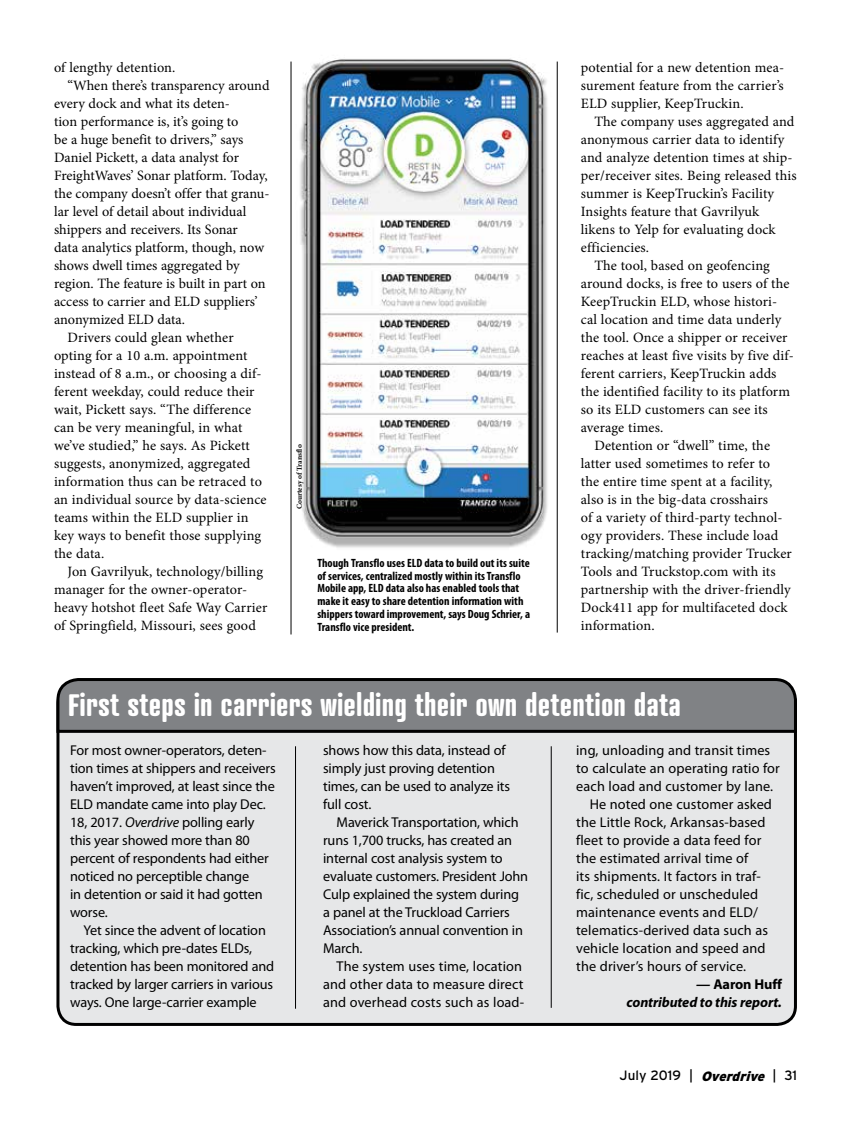
<style>
.page{position:relative;width:851px;height:1134px;background:#fff}
.page>*{position:absolute;margin:0;border:0;box-sizing:border-box;transform-origin:0 0}
.t1{font:700 30px "Atrament";letter-spacing:.005em;color:#fff}
.t2{font:14.25px/18px "Minion Pro";letter-spacing:.005em;color:#000;text-align:justify}
.t3{font:14.25px/18px "Myriad Pro";letter-spacing:-.01em;color:#000}
.t4{font:14.25px/18px "Myriad Pro";letter-spacing:.01em;color:#000}
.t5{font:italic 700 14.25px/18px "Myriad Pro";letter-spacing:-.01em;color:#000;text-align:right}
.t6{font:13.5px "Interstate";color:#000}
.t7{font:700 condensed 12px/12.8px "Myriad Pro";color:#000}
.t8{font:700 7.5px "Minion Pro";color:#000}
.s1{font-style:italic}
.s2{font-style:normal}
.s3{font-weight:900;font-style:italic}
</style>
<div class="page">
<div style="left:58px;top:685px;width:737px;height:339px;background:#e6e7e8;border-radius:18px"></div>
<div style="left:56px;top:684px;width:741px;height:342px;border:3px solid #000;border-radius:18px"></div>
<svg style="left:56px;top:678px;width:741px;height:56px;background:#747678"></svg>
<img style="left:300px;top:58px;width:248px;height:490px">
<hr style="left:291px;top:62px;width:1px;height:572px;background:#000">
<hr style="left:557px;top:62px;width:1px;height:571px;background:#000">
<hr style="left:295px;top:746px;width:1px;height:263px;background:#000">
<hr style="left:551px;top:746px;width:1px;height:262px;background:#000">
<p class="t2" style="left:54px;top:59px;width:123px">of lengthy detention.</p>
<p class="t2" style="left:67px;top:77px;width:203px">“When there’s transparency around</p>
<p class="t2" style="left:54px;top:95px;width:177px">every dock and what its deten-</p>
<p class="t2" style="left:54px;top:113px;width:186px">tion performance is, it’s going to</p>
<p class="t2" style="left:54px;top:131px;width:191px">be a huge benefit to drivers,” says</p>
<p class="t2" style="left:54px;top:149px;width:186px">Daniel Pickett, a data analyst for</p>
<p class="t2" style="left:54px;top:167px;width:215px">FreightWaves’ Sonar platform. Today,</p>
<p class="t2" style="left:54px;top:185px;width:217px">the company doesn’t offer that granu-</p>
<p class="t2" style="left:54px;top:203px;width:194px">lar level of detail about individual</p>
<p class="t2" style="left:54px;top:220px;width:185px">shippers and receivers. Its Sonar</p>
<p class="t2" style="left:54px;top:238px;width:211px">data analytics platform, though, now</p>
<p class="t2" style="left:54px;top:256px;width:187px">shows dwell times aggregated by</p>
<p class="t2" style="left:54px;top:274px;width:213px">region. The feature is built in part on</p>
<p class="t2" style="left:54px;top:292px;width:205px">access to carrier and ELD suppliers’</p>
<p class="t2" style="left:54px;top:310px;width:132px">anonymized ELD data.</p>
<p class="t2" style="left:67px;top:328px;width:168px">Drivers could glean whether</p>
<p class="t2" style="left:54px;top:346px;width:195px">opting for a 10 a.m. appointment</p>
<p class="t2" style="left:54px;top:364px;width:209px">instead of 8 a.m., or choosing a dif-</p>
<p class="t2" style="left:54px;top:382px;width:202px">ferent weekday, could reduce their</p>
<p class="t2" style="left:54px;top:400px;width:199px">wait, Pickett says. “The difference</p>
<p class="t2" style="left:54px;top:418px;width:190px">can be very meaningful, in what</p>
<p class="t2" style="left:54px;top:436px;width:197px">we’ve studied,” he says. As Pickett</p>
<p class="t2" style="left:54px;top:454px;width:198px">suggests, anonymized, aggregated</p>
<p class="t2" style="left:54px;top:472px;width:209px">information thus can be retraced to</p>
<p class="t2" style="left:54px;top:490px;width:214px">an individual source by data-science</p>
<p class="t2" style="left:54px;top:508px;width:196px">teams within the ELD supplier in</p>
<p class="t2" style="left:54px;top:526px;width:209px">key ways to benefit those supplying</p>
<p class="t2" style="left:54px;top:544px;width:52px">the data.</p>
<p class="t2" style="left:67px;top:562px;width:197px">Jon Gavrilyuk, technology/billing</p>
<p class="t2" style="left:54px;top:580px;width:195px">manager for the owner-operator-</p>
<p class="t2" style="left:54px;top:598px;width:215px">heavy hotshot fleet Safe Way Carrier</p>
<p class="t2" style="left:54px;top:616px;width:203px">of Springfield, Missouri, sees good</p>
<p class="t8" style="left:294px;top:509px;width:66px;rotate:-90deg">Courtesy of Transflo</p>
<p class="t7" style="left:317px;top:556px;width:214px">Though Transflo uses ELD data to build out its suite of services, centralized mostly within its Transflo Mobile app, ELD data also has enabled tools that make it easy to share detention information with shippers toward improvement, says Doug Schrier, a Transflo vice president.</p>
<p class="t2" style="left:580px;top:58px;width:205px">potential for a new detention mea&shy;surement feature from the carrier’s ELD supplier, KeepTruckin.</p>
<p class="t2" style="left:594px;top:112px;width:202px">The company uses aggregated and</p>
<p class="t2" style="left:580px;top:130px;width:205px">anonymous carrier data to identify</p>
<p class="t2" style="left:580px;top:148px;width:213px">and analyze detention times at ship-</p>
<p class="t2" style="left:580px;top:166px;width:217px">per/receiver sites. Being released this</p>
<p class="t2" style="left:580px;top:184px;width:195px">summer is KeepTruckin’s Facility</p>
<p class="t2" style="left:580px;top:202px;width:180px">Insights feature that Gavrilyuk</p>
<p class="t2" style="left:580px;top:220px;width:196px">likens to Yelp for evaluating dock</p>
<p class="t2" style="left:580px;top:238px;width:70px">efficiencies.</p>
<p class="t2" style="left:594px;top:256px;width:177px">The tool, based on geofencing</p>
<p class="t2" style="left:580px;top:274px;width:210px">around docks, is free to users of the</p>
<p class="t2" style="left:580px;top:292px;width:198px">KeepTruckin ELD, whose histori-</p>
<p class="t2" style="left:580px;top:310px;width:202px">cal location and time data underly</p>
<p class="t2" style="left:580px;top:328px;width:208px">the tool. Once a shipper or receiver</p>
<p class="t2" style="left:580px;top:346px;width:215px">reaches at least five visits by five dif-</p>
<p class="t2" style="left:580px;top:364px;width:197px">ferent carriers, KeepTruckin adds</p>
<p class="t2" style="left:580px;top:382px;width:211px">the identified facility to its platform</p>
<p class="t2" style="left:580px;top:400px;width:188px">so its ELD customers can see its</p>
<p class="t2" style="left:580px;top:418px;width:84px">average times.</p>
<p class="t2" style="left:594px;top:436px;width:177px">Detention or “dwell” time, the</p>
<p class="t2" style="left:580px;top:454px;width:191px">latter used sometimes to refer to</p>
<p class="t2" style="left:580px;top:472px;width:193px">the entire time spent at a facility,</p>
<p class="t2" style="left:580px;top:490px;width:189px">also is in the big-data crosshairs</p>
<p class="t2" style="left:580px;top:508px;width:203px">of a variety of third-party technol-</p>
<p class="t2" style="left:580px;top:526px;width:199px">ogy providers. These include load</p>
<p class="t2" style="left:580px;top:544px;width:212px">tracking/matching provider Trucker</p>
<p class="t2" style="left:580px;top:562px;width:196px">Tools and Truckstop.com with its</p>
<p class="t2" style="left:580px;top:580px;width:211px">partnership with the driver-friendly</p>
<p class="t2" style="left:580px;top:598px;width:208px">Dock411 app for multifaceted dock</p>
<p class="t2" style="left:580px;top:616px;width:75px">information.</p>
<h1 class="t1" style="left:68px;top:686px;width:614px">First steps in carriers wielding their own detention data</h1>
<p class="t3" style="left:70px;top:741px;width:207px">For most owner-operators, deten&shy;tion times at shippers and receivers haven’t improved, at least since the<br>ELD mandate came into play Dec.<br>18, 2017. <span class="s1">Overdrive</span> polling early this year showed more than 80 percent of respondents had either noticed no perceptible change<br>in detention or said it had gotten worse.</p>
<p class="t3" style="left:70px;top:921px;width:206px;text-indent:13px">Yet since the advent of location tracking, which pre-dates ELDs, detention has been monitored and tracked by larger carriers in various ways. One large-carrier example</p>
<p class="t3" style="left:323px;top:741px;width:188px">shows how this data, instead of simply just proving detention times, can be used to analyze its full cost.</p>
<p class="t3" style="left:323px;top:813px;width:206px;text-indent:13px">Maverick Transportation, which runs 1,700 trucks, has created an internal cost analysis system to evaluate customers. President John<br>Culp explained the system during a panel at the Truckload Carriers<br>Association’s annual convention in<br>March.</p>
<p class="t4" style="left:323px;top:957px;width:202px;text-indent:13px">The system uses time, location and other data to measure direct and overhead costs such as load-</p>
<p class="t4" style="left:576px;top:741px;width:196px">ing, unloading and transit times</p>
<p class="t4" style="left:576px;top:759px;width:205px">to calculate an operating ratio for</p>
<p class="t4" style="left:576px;top:777px;width:198px">each load and customer by lane.</p>
<p class="t4" style="left:589px;top:795px;width:184px">He noted one customer asked</p>
<p class="t4" style="left:576px;top:813px;width:191px">the Little Rock, Arkansas-based</p>
<p class="t4" style="left:576px;top:831px;width:187px">fleet to provide a data feed for</p>
<p class="t4" style="left:576px;top:849px;width:174px">the estimated arrival time of</p>
<p class="t4" style="left:576px;top:867px;width:186px">its shipments. It factors in traf-</p>
<p class="t4" style="left:576px;top:885px;width:183px">fic, scheduled or unscheduled</p>
<p class="t4" style="left:576px;top:903px;width:183px">maintenance events and ELD/</p>
<p class="t4" style="left:576px;top:921px;width:193px">telematics-derived data such as</p>
<p class="t4" style="left:576px;top:939px;width:191px">vehicle location and speed and</p>
<p class="t4" style="left:576px;top:957px;width:171px">the driver’s hours of service.</p>
<p class="t5" style="left:626px;top:974px;width:157px">— <span class="s2">Aaron Huff </span>contributed to this report.</p>
<p class="t6" style="left:619px;top:1068px;width:179px">J u l y 2 0 1 9 | <span class="s3">Overdrive</span> | 3 1</p>
</div>
